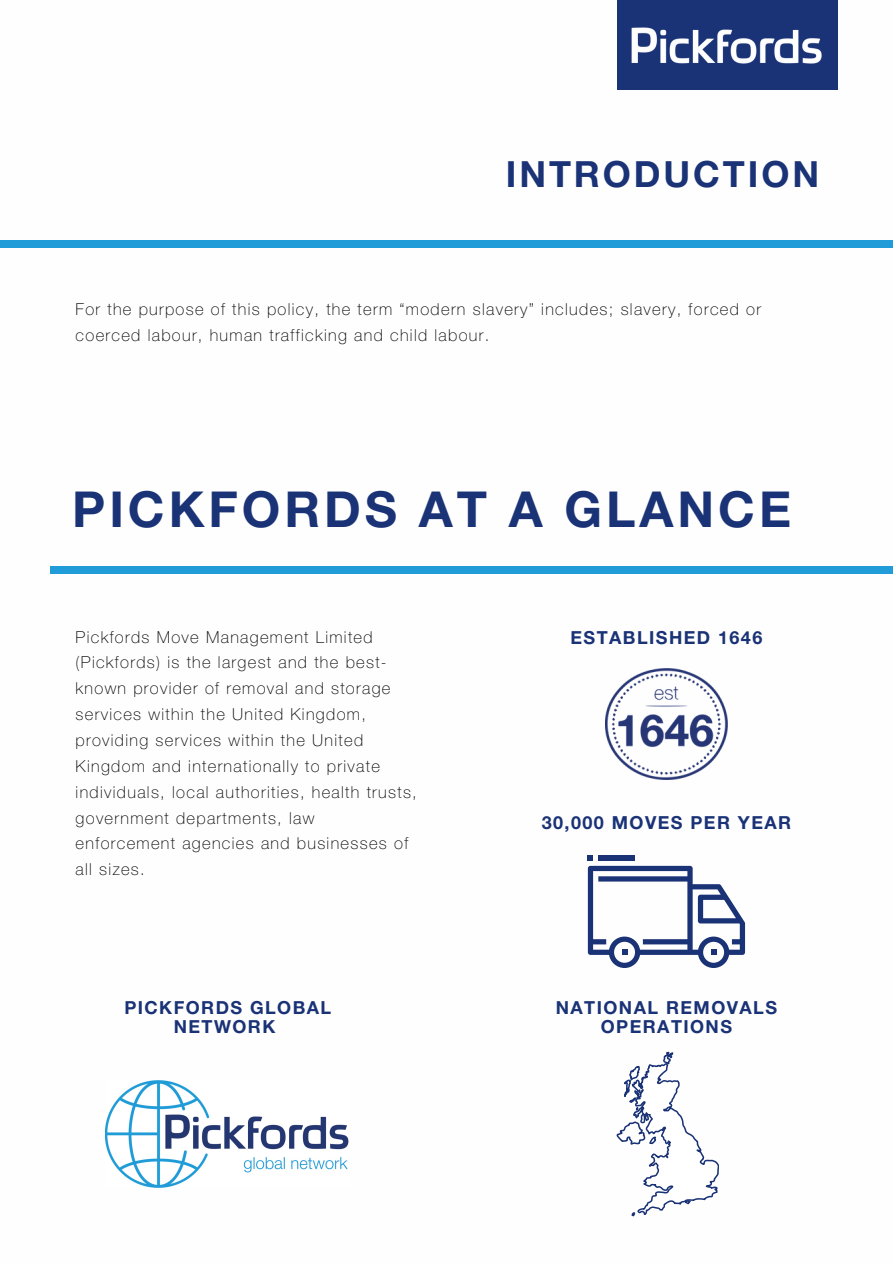
<style>
.page{position:relative;width:893px;height:1264px;background:#fff}
.page>*{position:absolute;margin:0;border:0;box-sizing:border-box;transform-origin:0 0}
.t1{font:700 49.65px "Helvetica Neue LT Std";letter-spacing:.08em;color:#1a3276}
.t2{font:700 36.15px "Helvetica Neue LT Std";letter-spacing:.08em;color:#1a3276}
.t3{font:700 18px/19px "Helvetica Neue LT Std";letter-spacing:.08em;color:#1a3276;text-align:center}
.t4{font:100 16.5px/25.8px "Helvetica Neue LT Std";letter-spacing:.08em;color:#000}
</style>
<div class="page">
<div style="left:0;top:241px;width:892px;height:6px;background:#209cd8"></div>
<div style="left:50px;top:567px;width:842px;height:6px;background:#209cd8"></div>
<div style="left:616px;top:0;width:221px;height:89px;background:#1a3276"></div>
<img style="left:631px;top:27px;width:191px;height:37px">
<img style="left:605px;top:668px;width:122px;height:111px">
<svg style="left:588px;top:855px;width:157px;height:112px"></svg>
<svg style="left:616px;top:1051px;width:102px;height:165px"></svg>
<img style="left:106px;top:1080px;width:243px;height:107px">
<p class="t2" style="left:505px;top:161px;width:315px">INTRODUCTION</p>
<p class="t4" style="left:76px;top:299px;width:687px">For the purpose of this policy, the term “modern slavery” includes; slavery, forced or coerced labour, human trafficking and child labour.</p>
<p class="t1" style="left:72px;top:491px;width:720px">PICKFORDS AT A GLANCE</p>
<p class="t4" style="left:76px;top:626px;width:343px">Pickfords Move Management Limited (Pickfords) is the largest and the best&shy;known provider of removal and storage services within the United Kingdom, providing services within the United Kingdom and internationally to private individuals, local authorities, health trusts, government departments, law enforcement agencies and businesses of all sizes.</p>
<p class="t3" style="left:124px;top:1000px;width:208px">PICKFORDS GLOBAL<br>NETWORK</p>
<p class="t3" style="left:570px;top:631px;width:193px">ESTABLISHED 1646</p>
<p class="t3" style="left:541px;top:815px;width:251px">30,000 MOVES PER YEAR</p>
<p class="t3" style="left:555px;top:1000px;width:223px">NATIONAL REMOVALS<br>OPERATIONS</p>
</div>
